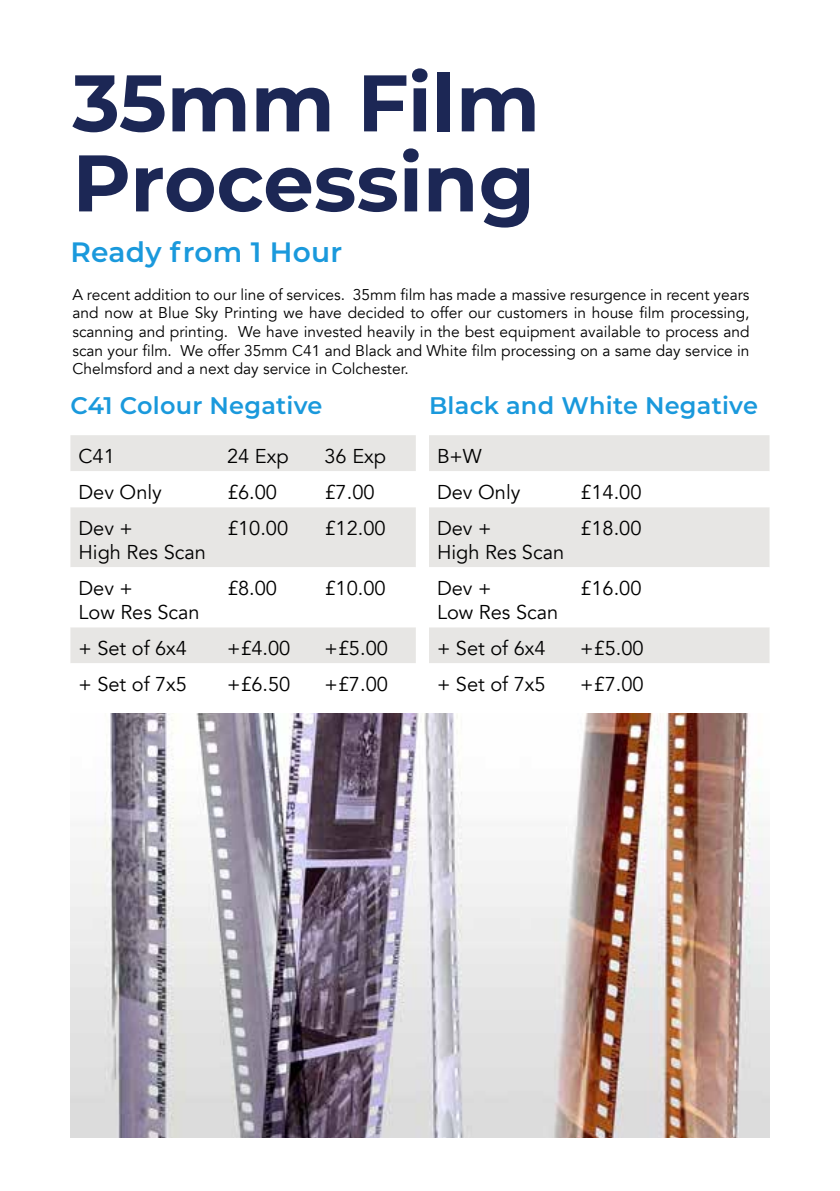
<style>
.page{position:relative;width:840px;height:1191px;background:#fff}
.page>*{position:absolute;margin:0;border:0;box-sizing:border-box;transform-origin:0 0}
.t1{font:700 80px/80px "Montserrat";color:#1c2755}
.t2{font:600 28px "Montserrat";letter-spacing:.01em;color:#1a99dc}
.t3{font:600 24px "Montserrat";letter-spacing:.01em;color:#1a99dc}
.t4{font:20px/24px "Avenir";color:#000}
.t5{font:15.6px/18.6px "Avenir";color:#000;text-align:justify}
</style>
<div class="page">
<div style="left:70px;top:435px;width:345px;height:36px;background:#e7e6e4"></div>
<svg style="left:70px;top:507px;width:345px;height:156px;fill:#e7e6e4"></svg>
<div style="left:429px;top:435px;width:340px;height:36px;background:#e7e6e4"></div>
<svg style="left:429px;top:507px;width:340px;height:156px;fill:#e7e6e4"></svg>
<img style="left:70px;top:713px;width:699px;height:424px">
<h1 class="t1" style="left:72px;top:59px;width:469px">35mm Film<br>Processing</h1>
<h2 class="t2" style="left:70px;top:233px;width:273px">Ready from 1 Hour</h2>
<p class="t5" style="left:72px;top:285px;width:678px">A recent addition to our line of services. 35mm film has made a massive resurgence in recent years and now at Blue Sky Printing we have decided to offer our customers in house film processing, scanning and printing. We have invested heavily in the best equipment available to process and scan your film. We offer 35mm C41 and Black and White film processing on a same day service in Chelmsford and a next day service in Colchester.</p>
<h3 class="t3" style="left:70px;top:389px;width:253px">C41 Colour Negative</h3>
<h3 class="t3" style="left:429px;top:389px;width:330px">Black and White Negative</h3>
<p class="t4" style="left:78px;top:445px;width:38px">C41</p>
<p class="t4" style="left:227px;top:445px;width:63px">24 Exp</p>
<p class="t4" style="left:324px;top:445px;width:63px">36 Exp</p>
<p class="t4" style="left:78px;top:481px;width:85px">Dev Only</p>
<p class="t4" style="left:227px;top:481px;width:52px">£6.00</p>
<p class="t4" style="left:324px;top:481px;width:52px">£7.00</p>
<p class="t4" style="left:78px;top:517px;width:129px">Dev +<br>High Res Scan</p>
<p class="t4" style="left:227px;top:517px;width:63px">£10.00</p>
<p class="t4" style="left:324px;top:517px;width:63px">£12.00</p>
<p class="t4" style="left:78px;top:577px;width:123px">Dev +<br>Low Res Scan</p>
<p class="t4" style="left:227px;top:577px;width:52px">£8.00</p>
<p class="t4" style="left:324px;top:577px;width:63px">£10.00</p>
<p class="t4" style="left:78px;top:637px;width:110px">+ Set of 6x4</p>
<p class="t4" style="left:227px;top:637px;width:65px">+£4.00</p>
<p class="t4" style="left:324px;top:637px;width:65px">+£5.00</p>
<p class="t4" style="left:78px;top:673px;width:110px">+ Set of 7x5</p>
<p class="t4" style="left:227px;top:673px;width:65px">+£6.50</p>
<p class="t4" style="left:324px;top:673px;width:65px">+£7.00</p>
<p class="t4" style="left:437px;top:439px;width:85px;line-height:36px">B+W<br>Dev Only</p>
<p class="t4" style="left:580px;top:481px;width:63px">£14.00</p>
<p class="t4" style="left:437px;top:517px;width:129px">Dev +<br>High Res Scan</p>
<p class="t4" style="left:580px;top:517px;width:63px">£18.00</p>
<p class="t4" style="left:437px;top:577px;width:123px">Dev +<br>Low Res Scan</p>
<p class="t4" style="left:580px;top:577px;width:63px">£16.00</p>
<p class="t4" style="left:437px;top:637px;width:110px">+ Set of 6x4</p>
<p class="t4" style="left:580px;top:637px;width:65px">+£5.00</p>
<p class="t4" style="left:437px;top:673px;width:110px">+ Set of 7x5</p>
<p class="t4" style="left:580px;top:673px;width:65px">+£7.00</p>
</div>
